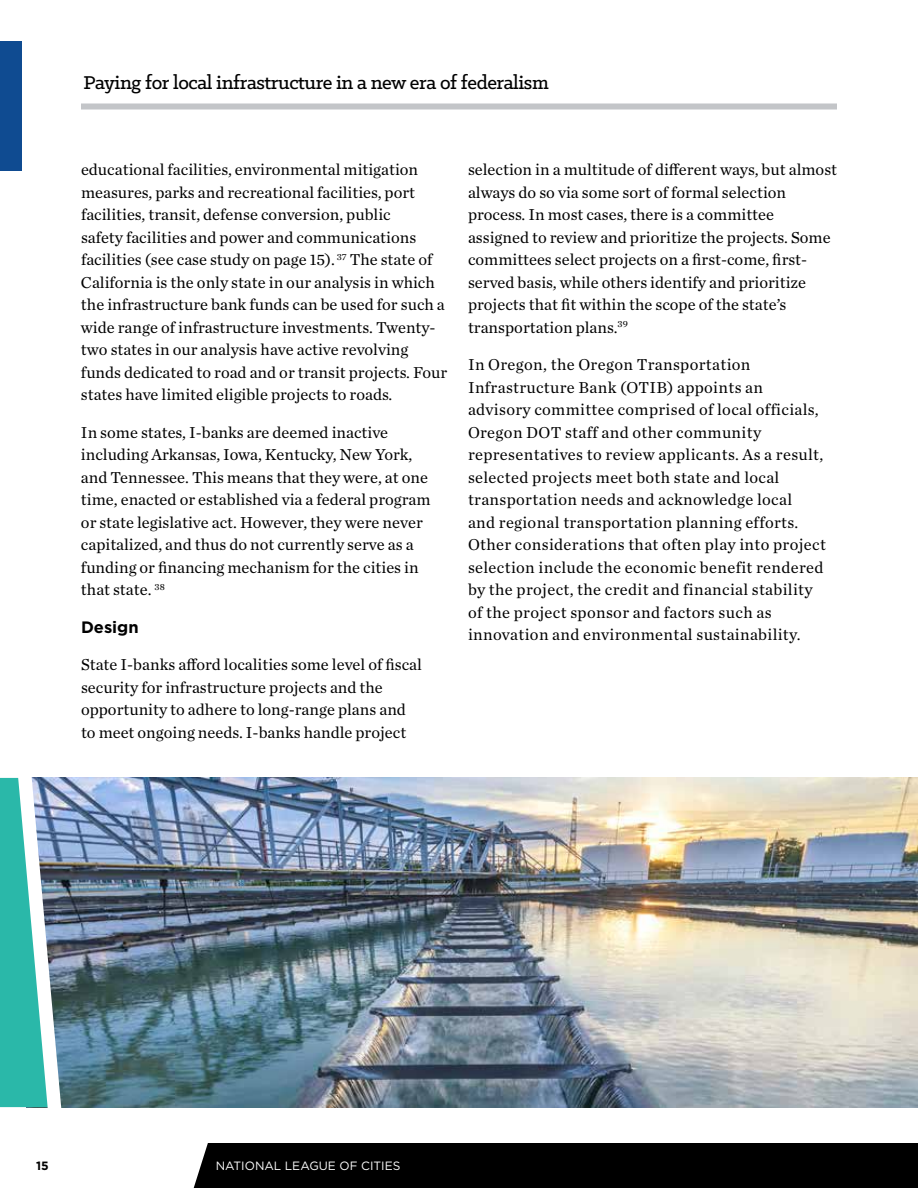
<style>
.page{position:relative;width:918px;height:1188px;background:#fff}
.page>*{position:absolute;margin:0;border:0;box-sizing:border-box;transform-origin:0 0}
.t1{font:500 21px "Klinic Slab";letter-spacing:-.02em;color:#000}
.t2{font:16.5px/22.5px "Chronicle Text G1";color:#000}
.t3{font:16.5px/22.5px "Chronicle Text G1";letter-spacing:.02em;color:#000}
.t4{font:700 16.5px "Gotham";color:#000}
.t5{font:12px "Gotham";color:#fff}
.t6{font:700 12px "Gotham";color:#000}
</style>
<div class="page">
<div style="left:193px;top:1143px;width:725px;height:45px;background:#000"></div>
<div style="left:0;top:41px;width:22px;height:130px;background:#0f4b91"></div>
<div style="left:81px;top:104px;width:756px;height:6px;background:#c3c5c8"></div>
<img style="left:70px;top:778px;width:848px;height:329px">
<img style="left:0;top:777px;width:70px;height:331px">
<p class="t1" style="left:83px;top:69px;width:467px">Paying for local infrastructure in a new era of federalism</p>
<p class="t2" style="left:81px;top:158px;width:368px">educational facilities, environmental mitigation measures, parks and recreational facilities, port facilities, transit, defense conversion, public<br>safety facilities and power and communications facilities (see case study on page 15). <sup>37</sup> The state of California is the only state in our analysis in which the infrastructure bank funds can be used for such a wide range of infrastructure investments. Twenty&shy;two states in our analysis have active revolving funds dedicated to road and or transit projects. Four states have limited eligible projects to roads.</p>
<p class="t2" style="left:81px;top:420px;width:351px">In some states, I-banks are deemed inactive including Arkansas, Iowa, Kentucky, New York, and Tennessee. This means that they were, at one time, enacted or established via a federal program or state legislative act. However, they were never capitalized, and thus do not currently serve as a funding or financing mechanism for the cities in that state. <sup>38</sup></p>
<p class="t4" style="left:81px;top:616px;width:59px">Design</p>
<p class="t2" style="left:81px;top:653px;width:342px">State I-banks afford localities some level of fiscal security for infrastructure projects and the opportunity to adhere to long-range plans and to meet ongoing needs. I-banks handle project</p>
<p class="t2" style="left:468px;top:158px;width:371px">selection in a multitude of different ways, but almost always do so via some sort of formal selection process. In most cases, there is a committee assigned to review and prioritize the projects. Some committees select projects on a first-come, first&shy;served basis, while others identify and prioritize projects that fit within the scope of the state’s transportation plans.<sup>39</sup></p>
<p class="t3" style="left:468px;top:353px;width:360px">In Oregon, the Oregon Transportation Infrastructure Bank (OTIB) appoints an advisory committee comprised of local officials, Oregon DOT staff and other community representatives to review applicants. As a result, selected projects meet both state and local transportation needs and acknowledge local<br>and regional transportation planning efforts.<br>Other considerations that often play into project selection include the economic benefit rendered by the project, the credit and financial stability of the project sponsor and factors such as innovation and environmental sustainability.</p>
<p class="t6" style="left:36px;top:1157px;width:14px">15</p>
<p class="t5" style="left:216px;top:1158px;width:186px">NATIONAL LEAGUE OF CITIES</p>
</div>
